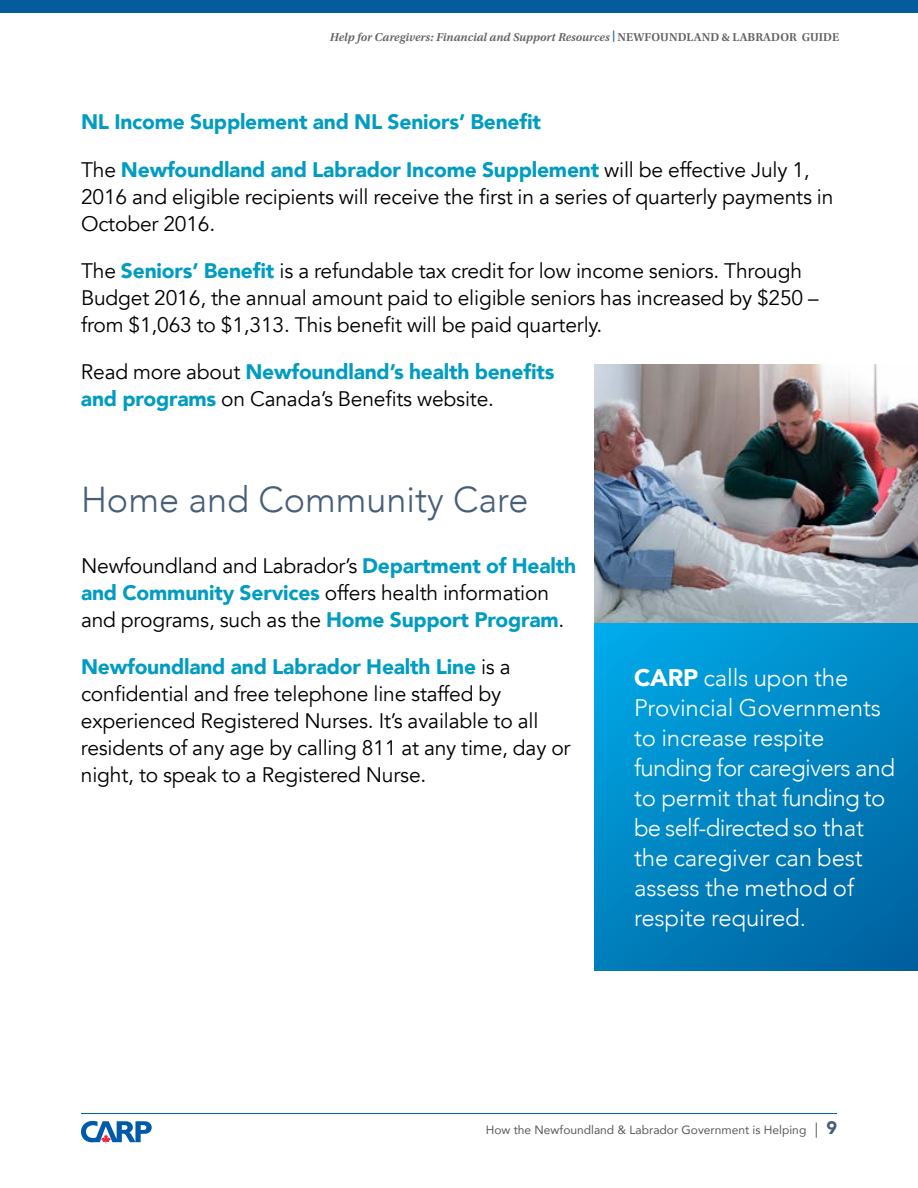
<style>
.page{position:relative;width:918px;height:1188px;background:#fff}
.page>*{position:absolute;margin:0;border:0;box-sizing:border-box;transform-origin:0 0}
.t1{font:300 36px "Avenir";color:#475e78}
.t2{font:300 24px/30px "Avenir";letter-spacing:-.01em;color:#fff}
.t3{font:21px/27px "Avenir";letter-spacing:-.01em;color:#000}
.t4{font:900 21px "Avenir";letter-spacing:-.01em;color:#009cc2}
.t5{font:italic 600 12px "Utopia Std";color:#636466}
.t6{font:12px "Avenir";color:#58595b}
.s1{color:#055c9c}
.s2{font-style:normal}
.s3{font-weight:900;color:#009cc2}
.s4{font-weight:900}
.s5{font-size:15px}
.s6{font-weight:900;font-size:18px;color:#475e78}
</style>
<div class="page">
<div style="left:0;top:0;width:918px;height:13px;background:#055c9c"></div>
<svg style="left:81px;top:1121px;width:71px;height:23px"></svg>
<hr style="left:81px;top:1113px;width:756px;height:1px;background:#055c9c">
<svg style="left:594px;top:622px;width:324px;height:348px;background:#0085c2"></svg>
<img style="left:594px;top:364px;width:324px;height:258px">
<p class="t5" style="left:330px;top:30px;width:511px">Help for Caregivers: Financial and Support Resources <span class="s1">|</span> <span class="s2">NEWFOUNDLAND &amp; LABRADOR GUIDE</span></p>
<p class="t4" style="left:81px;top:104px;width:462px">NL Income Supplement and NL Seniors’ Benefit</p>
<p class="t3" style="left:81px;top:156px;width:754px">The <span class="s3">Newfoundland and Labrador Income Supplement</span> will be effective July 1,<br>2016 and eligible recipients will receive the first in a series of quarterly payments in<br>October 2016.</p>
<p class="t3" style="left:81px;top:257px;width:739px">The <span class="s3">Seniors’ Benefit</span> is a refundable tax credit for low income seniors. Through<br>Budget 2016, the annual amount paid to eligible seniors has increased by $250 – from $1,063 to $1,313. This benefit will be paid quarterly.</p>
<p class="t3" style="left:81px;top:359px;width:475px">Read more about <span class="s3">Newfoundland’s health benefits and programs</span> on Canada’s Benefits website.</p>
<h1 class="t1" style="left:81px;top:478px;width:449px">Home and Community Care</h1>
<p class="t3" style="left:81px;top:552px;width:497px">Newfoundland and Labrador’s <span class="s3">Department of Health and Community Services</span> offers health information and programs, such as the <span class="s3">Home Support Program</span>.</p>
<p class="t3" style="left:81px;top:653px;width:491px"><span class="s3">Newfoundland and Labrador Health Line</span> is a confidential and free telephone line staffed by experienced Registered Nurses. It’s available to all residents of any age by calling 811 at any time, day or night, to speak to a Registered Nurse.</p>
<p class="t2" style="left:634px;top:663px;width:263px"><span class="s4">CARP</span> calls upon the<br>Provincial Governments to increase respite funding for caregivers and to permit that funding to be self-directed so that the caregiver can best assess the method of respite required.</p>
<p class="t6" style="left:486px;top:1120px;width:353px">How the Newfoundland &amp; Labrador Government is Helping <span class="s5">|</span> <span class="s6">9</span></p>
</div>
